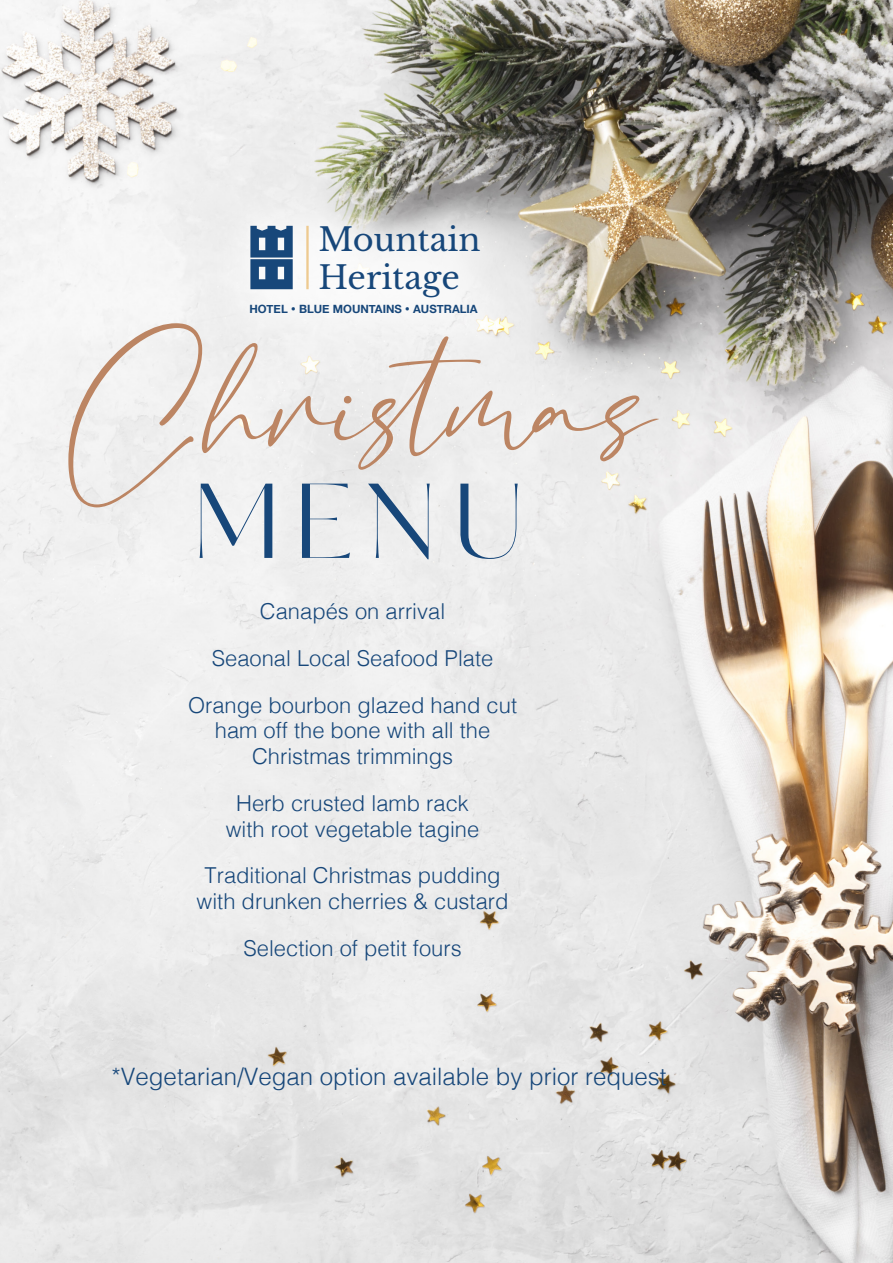
<style>
.page{position:relative;width:893px;height:1263px;background:#fff}
.page>*{position:absolute;margin:0;border:0;box-sizing:border-box;transform-origin:0 0}
.t1{font:147.6px "Bacalisties";letter-spacing:-.02em;color:#bc8563}
.t2{font:102.75px "Kudryashev Display Extra Contrast Sans";color:#17477a}
.t3{font:32.1px/38px "Libre Baskerville";color:#17477a}
.t4{font:300 24px "Helvetica";color:#17477a}
.t5{font:300 21.9px/25.7px "Helvetica";color:#17477a;text-align:center}
.t6{font:700 11.4px "Helvetica Neue";color:#17477a}
</style>
<div class="page">
<img style="left:0;top:0;width:893px;height:1263px">
<div style="left:203px;top:178px;width:322px;height:182px;background:#fff;opacity:.75"></div>
<svg style="left:250px;top:226px;width:43px;height:63px;background:#416891"></svg>
<hr style="left:306px;top:226px;width:3px;height:63px;background:#eeca90">
<p class="t3" style="left:319px;top:221px;width:164px">Mountain<br>Heritage</p>
<p class="t6" style="left:249px;top:300px;width:230px">HOTEL • BLUE MOUNTAINS • AUSTRALIA</p>
<p class="t1" style="left:62px;top:281px;width:596px">Christmas</p>
<p class="t2" style="left:190px;top:451px;width:338px">MENU</p>
<p class="t5" style="left:260px;top:597px;width:187px">Canapés on arrival</p>
<p class="t5" style="left:212px;top:644px;width:283px">Seaonal Local Seafood Plate</p>
<p class="t5" style="left:188px;top:691px;width:331px">Orange bourbon glazed hand cut ham off the bone with all the<br>Christmas trimmings</p>
<p class="t5" style="left:226px;top:789px;width:255px">Herb crusted lamb rack with root vegetable tagine</p>
<p class="t5" style="left:197px;top:861px;width:313px">Traditional Christmas pudding with drunken cherries &amp; custard</p>
<p class="t5" style="left:243px;top:934px;width:220px">Selection of petit fours</p>
<p class="t4" style="left:112px;top:1056px;width:556px">*Vegetarian/Vegan option available by prior request</p>
</div>
